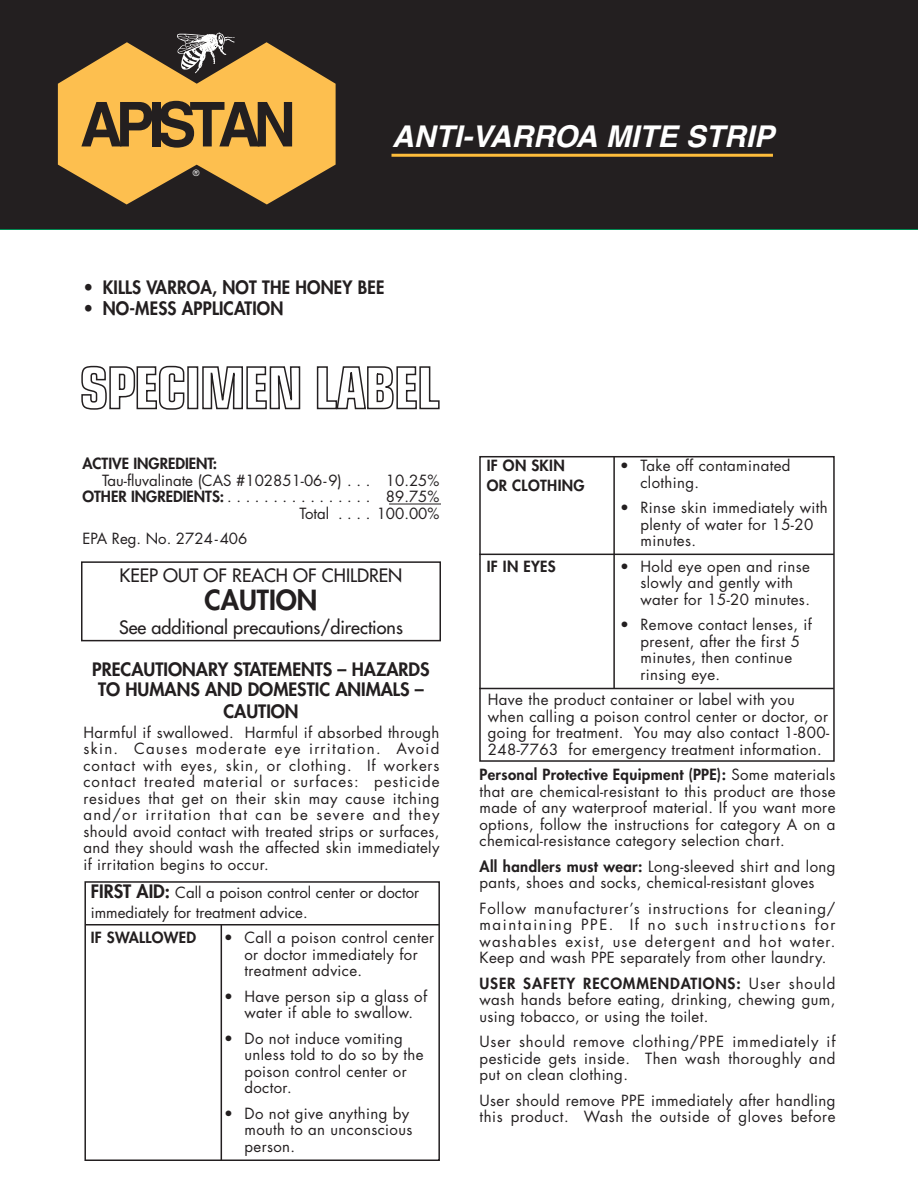
<style>
.page{position:relative;width:918px;height:1188px;background:#fff}
.page>*{position:absolute;margin:0;border:0;box-sizing:border-box;transform-origin:0 0}
.t1{font:700 61.95px "Helvetica";letter-spacing:-.12em;color:#231f20;scale:.95 1}
.t2{font:italic 700 30px "Helvetica";color:#fff}
.t3{font:800 27px "Futura";color:#231f20}
.t4{font:800 18px/19.5px "Futura";color:#231f20;text-align:center}
.t5{font:18px "Futura";color:#231f20}
.t6{font:800 18px "Futura";color:#231f20;scale:.95 1}
.t7{font:15px/16.5px "Futura";letter-spacing:.025em;color:#231f20}
.t8{font:15px/16.5px "Futura";color:#231f20;text-align:right}
.t9{font:800 15px "Futura";letter-spacing:.025em;color:#231f20}
.t10{font:800 15px "Futura";color:#231f20}
.t11{font:8.4px "Futura";color:#fff}
.s1{font-weight:800}
.s2{font-weight:800;font-size:18px}
</style>
<div class="page">
<div style="left:81px;top:561px;width:360px;height:80px;border:2px solid #231f20"></div>
<svg style="left:81px;top:366px;width:104px;height:44px"></svg>
<div style="left:187px;top:366px;width:11px;height:43px;border:1px solid #231f20"></div>
<svg style="left:202px;top:366px;width:99px;height:44px"></svg>
<svg style="left:316px;top:366px;width:124px;height:44px"></svg>
<div style="left:0;top:0;width:918px;height:230px;background:#231f20"></div>
<hr style="left:0;top:229px;width:918px;height:1px;background:#008a52">
<hr style="left:389px;top:504px;width:52px;height:1px;background:#231f20">
<svg style="left:58px;top:42px;width:278px;height:162px;fill:#fdbf4f"></svg>
<svg style="left:177px;top:32px;width:58px;height:41px"></svg>
<hr style="left:392px;top:154px;width:381px;height:3px;background:#febd3b">
<div style="left:84px;top:881px;width:356px;height:280px;border:2px solid #231f20"></div>
<hr style="left:86px;top:924px;width:353px;height:2px;background:#231f20">
<hr style="left:221px;top:925px;width:1px;height:236px;background:#231f20">
<div style="left:479px;top:456px;width:356px;height:306px;border:2px solid #231f20"></div>
<hr style="left:613px;top:457px;width:2px;height:232px;background:#231f20">
<hr style="left:479px;top:688px;width:355px;height:1px;background:#231f20">
<hr style="left:479px;top:554px;width:355px;height:1px;background:#231f20">
<h1 class="t1" style="left:80px;top:102px;width:229px">APISTAN</h1>
<p class="t11" style="left:193px;top:169px;width:8px">®</p>
<h2 class="t2" style="left:392px;top:126px;width:384px">ANTI-VARROA MITE STRIP</h2>
<p class="t6" style="left:84px;top:279px;width:318px">• KILLS VARROA, NOT THE HONEY BEE</p>
<p class="t6" style="left:84px;top:300px;width:212px">• NO-MESS APPLICATION</p>
<p class="t10" style="left:82px;top:456px;width:136px">ACTIVE INGREDIENT:</p>
<p class="t8" style="left:82px;top:473px;width:359px">Tau-fluvalinate (CAS #102851-06-9) . . . 10.25%<br><span class="s1">OTHER INGREDIENTS:</span> . . . . . . . . . . . . . . . . 89.75%<br>Total . . . . 100.00%</p>
<p class="t8" style="left:83px;top:532px;width:166px">EPA Reg. No. 2724-406</p>
<p class="t5" style="left:120px;top:566px;width:284px">KEEP OUT OF REACH OF CHILDREN</p>
<h3 class="t3" style="left:205px;top:587px;width:114px">CAUTION</h3>
<p class="t5" style="left:119px;top:618px;width:285px">See additional precautions/directions</p>
<p class="t4" style="left:92px;top:661px;width:339px">PRECAUTIONARY STATEMENTS – HAZARDS<br>TO HUMANS AND DOMESTIC ANIMALS –</p>
<p class="t4" style="left:223px;top:703px;width:77px">CAUTION</p>
<p class="t7" style="left:84px;top:725px;width:357px;text-align:justify">Harmful if swallowed. Harmful if absorbed through skin. Causes moderate eye irritation. Avoid contact with eyes, skin, or clothing. If workers contact treated material or surfaces: pesticide residues that get on their skin may cause itching and/or irritation that can be severe and they should avoid contact with treated strips or surfaces, and they should wash the affected skin immediately if irritation begins to occur.</p>
<p class="t8" style="left:91px;top:884px;width:330px;line-height:19.5px;text-align:left"><span class="s2">FIRST AID:</span> Call a poison control center or doctor immediately for treatment advice.</p>
<p class="t9" style="left:91px;top:930px;width:107px">IF SWALLOWED</p>
<p class="t7" style="left:245px;top:931px;width:191px;text-indent:-20px"><span class="s1">•</span> Call a poison control center or doctor immediately for treatment advice.</p>
<p class="t7" style="left:224px;top:989px;width:204px;text-align:center">• Have person sip a glass of water if able to swallow.</p>
<p class="t7" style="left:244px;top:1031px;width:181px;text-indent:-20px">• Do not induce vomiting unless told to do so by the poison control center or doctor.</p>
<p class="t7" style="left:244px;top:1106px;width:169px;text-indent:-20px">• Do not give anything by mouth to an unconscious person.</p>
<p class="t9" style="left:487px;top:459px;width:80px">IF ON SKIN</p>
<p class="t7" style="left:620px;top:459px;width:172px"><span class="s1">•</span> Take off contaminated</p>
<p class="t9" style="left:487px;top:478px;width:99px">OR CLOTHING</p>
<p class="t7" style="left:640px;top:475px;width:60px">clothing.</p>
<p class="t7" style="left:640px;top:501px;width:189px;text-indent:-20px">• Rinse skin immediately with plenty of water for 15-20 minutes.</p>
<p class="t9" style="left:487px;top:559px;width:71px">IF IN EYES</p>
<p class="t7" style="left:640px;top:559px;width:171px;text-indent:-20px">• Hold eye open and rinse slowly and gently with water for 15-20 minutes.</p>
<p class="t7" style="left:640px;top:618px;width:173px;text-indent:-20px">• Remove contact lenses, if present, after the first 5 minutes, then continue rinsing eye.</p>
<p class="t7" style="left:488px;top:693px;width:343px">Have the product container or label with you when calling a poison control center or doctor, or going for treatment. You may also contact 1-800- 248-7763 for emergency treatment information.</p>
<p class="t7" style="left:480px;top:768px;width:357px;text-align:justify"><span class="s1">Personal Protective Equipment (PPE):</span> Some materials that are chemical-resistant to this product are those made of any waterproof material. If you want more options, follow the instructions for category A on a chemical-resistance category selection chart.</p>
<p class="t7" style="left:480px;top:859px;width:357px"><span class="s1">All handlers must wear:</span> Long-sleeved shirt and long pants, shoes and socks, chemical-resistant gloves</p>
<p class="t7" style="left:480px;top:901px;width:357px;text-align:justify">Follow manufacturer’s instructions for cleaning/ maintaining PPE. If no such instructions for washables exist, use detergent and hot water.<br>Keep and wash PPE separately from other laundry.</p>
<p class="t7" style="left:480px;top:976px;width:357px;text-align:justify"><span class="s1">USER SAFETY RECOMMENDATIONS:</span> User should wash hands before eating, drinking, chewing gum, using tobacco, or using the toilet.</p>
<p class="t7" style="left:480px;top:1035px;width:357px;text-align:justify">User should remove clothing/PPE immediately if pesticide gets inside. Then wash thoroughly and put on clean clothing.</p>
<p class="t7" style="left:480px;top:1093px;width:357px">User should remove PPE immediately after handling this product. Wash the outside of gloves before</p>
</div>
